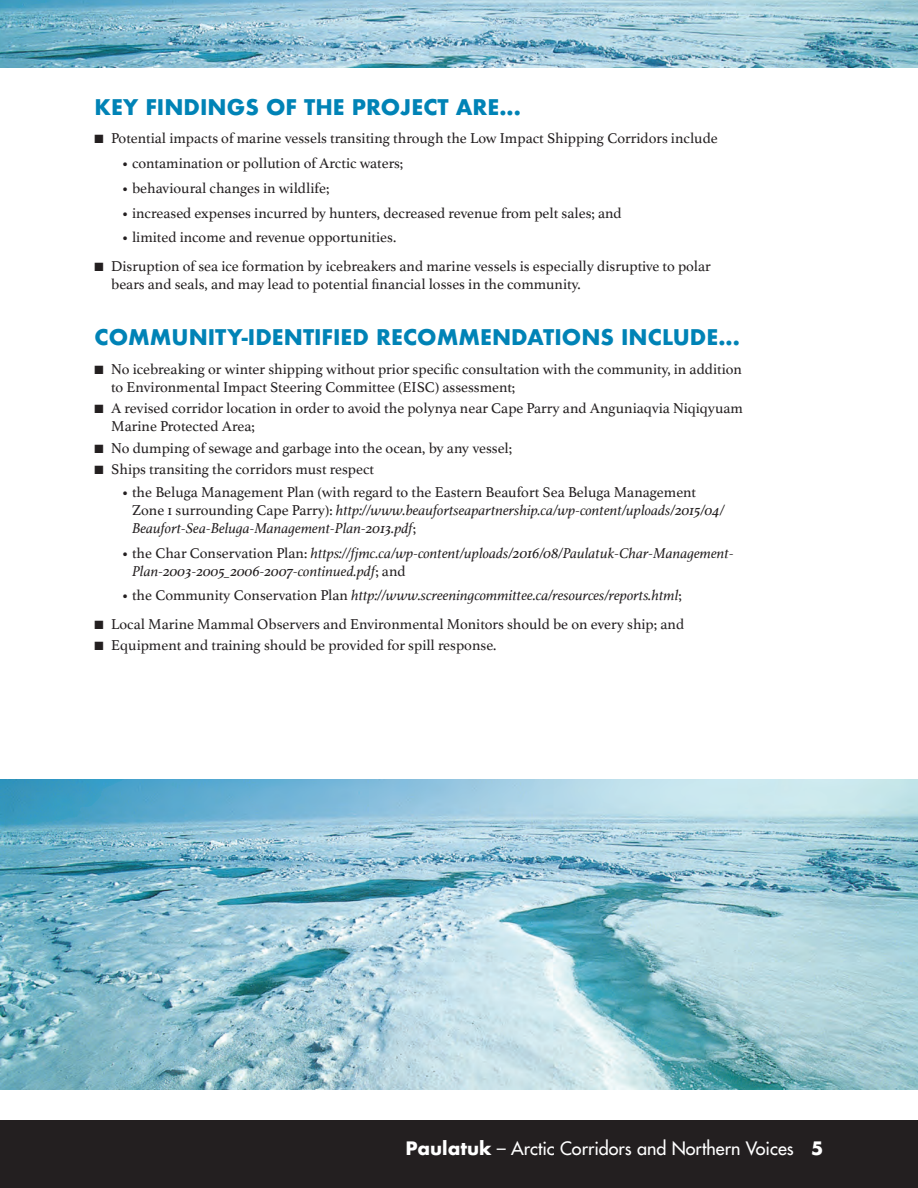
<style>
.page{position:relative;width:918px;height:1188px;background:#fff}
.page>*{position:absolute;margin:0;border:0;box-sizing:border-box;transform-origin:0 0}
.t1{font:700 21px "Futura";color:#0083b6}
.t2{font:18px "Futura";color:#fff}
.t3{font:15px/18px "Athelas";color:#231f20}
.t4{font:italic 15px/18px "Athelas";color:#231f20}
.s1{font-style:normal}
.s2{font-weight:700}
</style>
<div class="page">
<div style="left:0;top:1120px;width:918px;height:68px;background:#231f20"></div>
<img style="left:0;top:0;width:918px;height:68px">
<img style="left:0;top:780px;width:918px;height:309px">
<h1 class="t1" style="left:94px;top:92px;width:428px">KEY FI NDI NGS OF TH E PROJECT ARE...</h1>
<p class="t3" style="left:94px;top:129px;width:625px">■ Potential impacts of marine vessels transiting through the Low Impact Shipping Corridors include</p>
<p class="t3" style="left:121px;top:154px;width:283px">• contamination or pollution of Arctic waters;</p>
<p class="t3" style="left:121px;top:178px;width:209px">• behavioural changes in wildlife;</p>
<p class="t3" style="left:121px;top:203px;width:502px">• increased expenses incurred by hunters, decreased revenue from pelt sales; and</p>
<p class="t3" style="left:121px;top:228px;width:276px">• limited income and revenue opportunities.</p>
<p class="t3" style="left:111px;top:256px;width:601px;text-indent:-17px">■ Disruption of sea ice formation by icebreakers and marine vessels is especially disruptive to polar bears and seals, and may lead to potential financial losses in the community.</p>
<h1 class="t1" style="left:94px;top:322px;width:647px">COMMUNITY-I DENTI FI ED RECOMMENDATIONS I NCLUDE...</h1>
<p class="t3" style="left:111px;top:359px;width:632px;text-indent:-17px">■ No icebreaking or winter shipping without prior specific consultation with the community, in addition to Environmental Impact Steering Committee (EISC) assessment;</p>
<p class="t3" style="left:111px;top:399px;width:633px;text-indent:-17px">■ A revised corridor location in order to avoid the polynya near Cape Parry and Anguniaqvia Niqiqyuam<br>Marine Protected Area;</p>
<p class="t3" style="left:94px;top:439px;width:419px">■ No dumping of sewage and garbage into the ocean, by any vessel;</p>
<p class="t3" style="left:94px;top:460px;width:281px">■ Ships transiting the corridors must respect</p>
<p class="t4" style="left:132px;top:483px;width:594px;text-indent:-11px"><span class="s1">• the Beluga Management Plan (with regard to the Eastern Beaufort Sea Beluga Management<br>Zone 1 surrounding Cape Parry):</span> http://www.beaufortseapartnership.ca/wp-content/uploads/2015/04/<br>Beaufort-Sea-Beluga-Management-Plan-2013.pdf<span class="s1">;</span></p>
<p class="t4" style="left:132px;top:543px;width:603px;text-indent:-11px"><span class="s1">• the Char Conservation Plan:</span> https://fjmc.ca/wp-content/uploads/2016/08/Paulatuk-Char-Management-<br>Plan-2003-2005_2006-2007-continued.pdf<span class="s1">; and</span></p>
<p class="t4" style="left:121px;top:586px;width:562px"><span class="s1">• the Community Conservation Plan</span> http://www.screeningcommittee.ca/resources/reports.html<span class="s1">;</span></p>
<p class="t3" style="left:94px;top:614px;width:591px">■ Local Marine Mammal Observers and Environmental Monitors should be on every ship; and</p>
<p class="t3" style="left:94px;top:636px;width:404px">■ Equipment and training should be provided for spill response.</p>
<p class="t2" style="left:406px;top:1137px;width:419px"><span class="s2">Paulatuk</span> – Arctic Corridors and Northern Voices <span class="s2">5</span></p>
</div>
